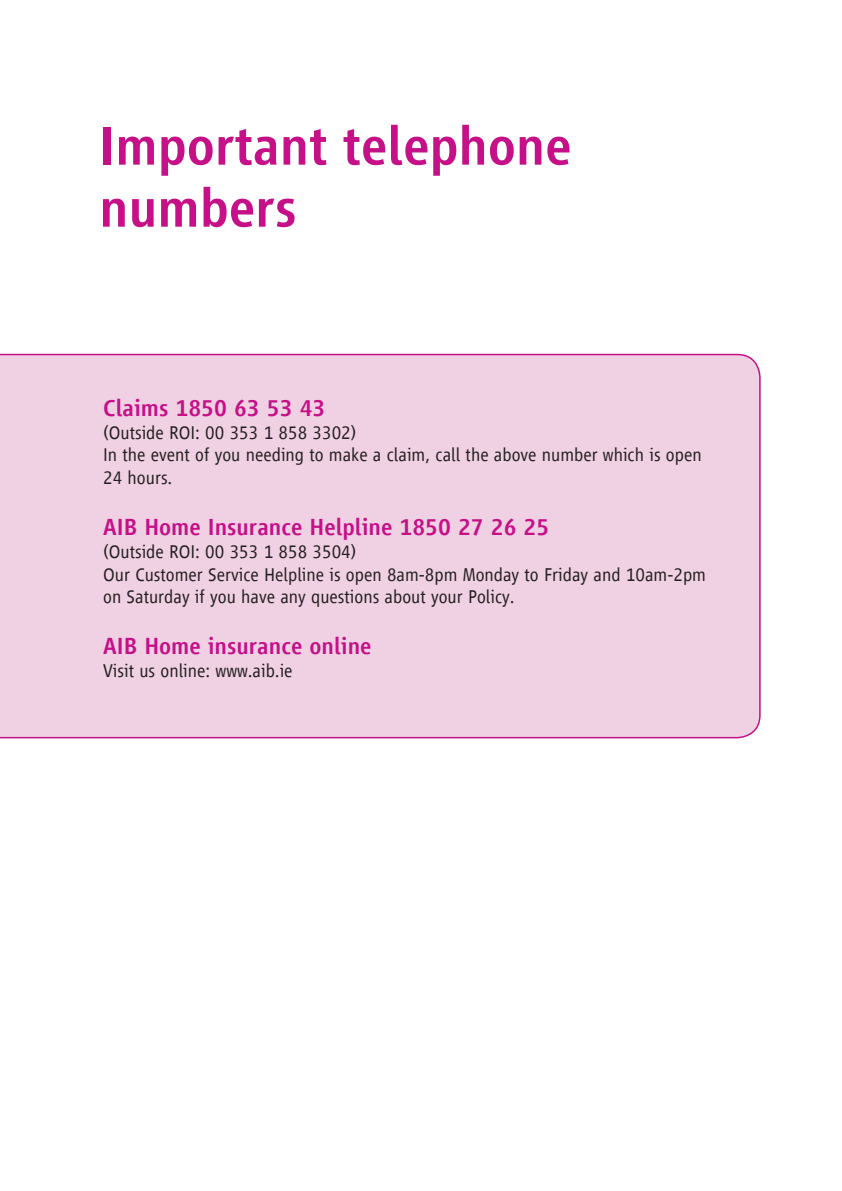
<style>
.page{position:relative;width:842px;height:1191px;background:#fff}
.page>*{position:absolute;margin:0;border:0;box-sizing:border-box;transform-origin:0 0}
.t1{font:500 56px "Vialog LT Com";color:#c51088}
.t2{font:500 24px "Vialog LT Com";color:#c51088}
.t3{font:300 19px/22.8px "Vialog LT Com";color:#231f20}
</style>
<div class="page">
<div style="left:0;top:354px;width:761px;height:384px;background:#efd1e3"></div>
<p class="t1" style="left:99px;top:115px;width:474px">Important telephone</p>
<p class="t1" style="left:99px;top:177px;width:199px">numbers</p>
<p class="t2" style="left:103px;top:394px;width:224px">Claims 1850 63 53 43</p>
<p class="t3" style="left:103px;top:421px;width:255px">(Outside ROI: 00 353 1 858 3302)</p>
<p class="t3" style="left:103px;top:444px;width:600px">In the event of you needing to make a claim, call the above number which is open<br>24 hours.</p>
<p class="t2" style="left:103px;top:514px;width:448px">AIB Home Insurance Helpline 1850 27 26 25</p>
<p class="t3" style="left:103px;top:540px;width:255px">(Outside ROI: 00 353 1 858 3504)</p>
<p class="t3" style="left:103px;top:563px;width:604px">Our Customer Service Helpline is open 8am-8pm Monday to Friday and 10am-2pm on Saturday if you have any questions about your Policy.</p>
<p class="t2" style="left:103px;top:633px;width:270px">AIB Home insurance online</p>
<p class="t3" style="left:103px;top:659px;width:191px">Visit us online: www.aib.ie</p>
</div>
